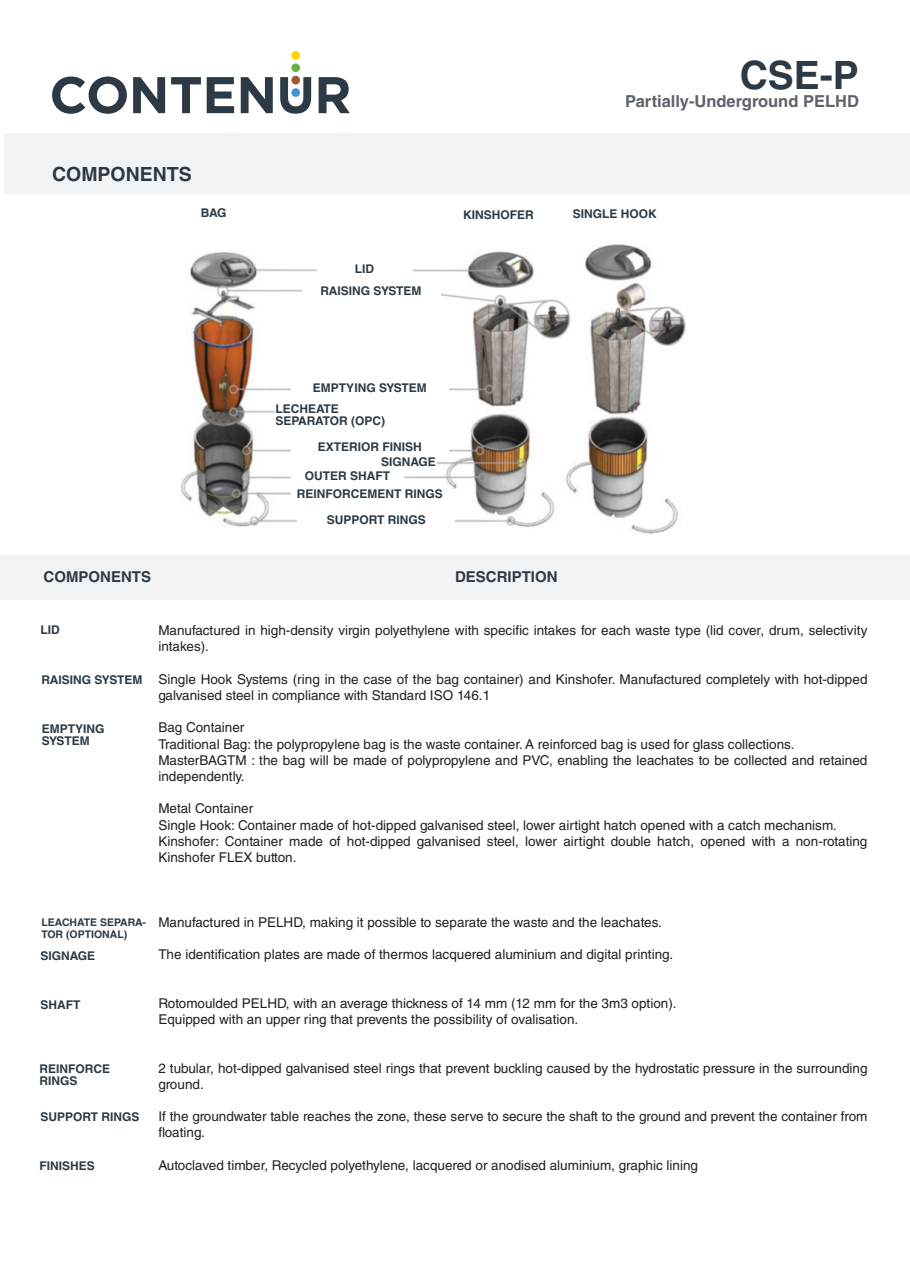
<style>
.page{position:relative;width:910px;height:1280px;background:#fff}
.page>*{position:absolute;margin:0;border:0;box-sizing:border-box;transform-origin:0 0}
.t1{font:700 39px "Helvetica LT Std";color:#2b3a45}
.t2{font:700 19.5px "Helvetica LT Std";color:#2b3a45}
.t3{font:700 16.5px "Helvetica LT Std";color:#5c626b}
.t4{font:700 15px "Helvetica LT Std";color:#2b3a45}
.t5{font:13.5px/16.2px "Helvetica LT Std";color:#231f20}
.t6{font:700 12px/12px "Helvetica LT Std";color:#2b3a45}
.t7{font:700 10.5px/12px "Helvetica LT Std";color:#2b3a45}
</style>
<div class="page">
<svg style="left:52px;top:77px;width:75px;height:37px"></svg>
<svg style="left:133px;top:77px;width:32px;height:36px"></svg>
<svg style="left:171px;top:77px;width:30px;height:36px"></svg>
<svg style="left:207px;top:77px;width:27px;height:36px"></svg>
<svg style="left:241px;top:77px;width:32px;height:36px"></svg>
<svg style="left:319px;top:77px;width:31px;height:36px"></svg>
<svg style="left:280px;top:77px;width:31px;height:37px"></svg>
<div style="left:291px;top:63px;width:9px;height:9px;background:#63b445;border-radius:50%"></div>
<div style="left:291px;top:51px;width:9px;height:9px;background:#fed105;border-radius:50%"></div>
<div style="left:291px;top:88px;width:9px;height:9px;background:#4194d0;border-radius:50%"></div>
<div style="left:0;top:556px;width:910px;height:44px;background:#f2f3f4"></div>
<img style="left:181px;top:244px;width:505px;height:290px">
<div style="left:5px;top:134px;width:905px;height:60px;background:#f2f3f4"></div>
<div style="left:317px;top:265px;width:95px;height:15px;background:#fff"></div>
<div style="left:302px;top:286px;width:138px;height:15px;background:#fff"></div>
<svg style="left:318px;top:259px;width:106px;height:61px"></svg>
<div style="left:291px;top:383px;width:158px;height:15px;background:#fff"></div>
<div style="left:291px;top:442px;width:158px;height:15px;background:#fff"></div>
<div style="left:291px;top:489px;width:158px;height:15px;background:#fff"></div>
<div style="left:298px;top:515px;width:157px;height:15px;background:#fff"></div>
<svg style="left:273px;top:357px;width:172px;height:175px"></svg>
<p class="t2" style="left:52px;top:162px;width:141px">COMPONENTS</p>
<p class="t6" style="left:201px;top:207px;width:27px">BAG</p>
<p class="t1" style="left:740px;top:51px;width:121px">CSE-P</p>
<p class="t3" style="left:625px;top:91px;width:235px">Partially-Underground PELHD</p>
<p class="t6" style="left:355px;top:263px;width:21px">LID</p>
<p class="t6" style="left:320px;top:284px;width:103px">RAISING SYSTEM</p>
<p class="t6" style="left:463px;top:208px;width:72px">KINSHOFER</p>
<p class="t6" style="left:573px;top:208px;width:86px">SINGLE HOOK</p>
<p class="t6" style="left:313px;top:382px;width:115px">EMPTYING SYSTEM</p>
<p class="t6" style="left:275px;top:403px;width:65px">LECHEATE</p>
<p class="t6" style="left:275px;top:415px;width:111px">SEPARATOR (OPC)</p>
<p class="t6" style="left:318px;top:440px;width:106px">EXTERIOR FINISH</p>
<p class="t6" style="left:381px;top:455px;width:56px">SIGNAGE</p>
<p class="t6" style="left:305px;top:470px;width:87px">OUTER SHAFT</p>
<p class="t6" style="left:297px;top:487px;width:148px">REINFORCEMENT RINGS</p>
<p class="t6" style="left:327px;top:513px;width:101px">SUPPORT RINGS</p>
<p class="t4" style="left:44px;top:568px;width:109px">COMPONENTS</p>
<p class="t4" style="left:455px;top:568px;width:104px">DESCRIPTION</p>
<p class="t6" style="left:40px;top:624px;width:21px">LID</p>
<p class="t6" style="left:41px;top:674px;width:103px">RAISING SYSTEM</p>
<p class="t6" style="left:42px;top:723px;width:64px">EMPTYING</p>
<p class="t6" style="left:42px;top:735px;width:49px">SYSTEM</p>
<p class="t5" style="left:158px;top:622px;width:711px">Manufactured in high-density virgin polyethylene with specific intakes for each waste type (lid cover, drum, selectivity intakes).</p>
<p class="t5" style="left:158px;top:671px;width:711px">Single Hook Systems (ring in the case of the bag container) and Kinshofer. Manufactured completely with hot-dipped galvanised steel in compliance with Standard ISO 146.1</p>
<p class="t5" style="left:158px;top:719px;width:87px">Bag Container</p>
<p class="t5" style="left:158px;top:736px;width:638px">Traditional Bag: the polypropylene bag is the waste container. A reinforced bag is used for glass collections.</p>
<p class="t5" style="left:158px;top:752px;width:710px">MasterBAGTM : the bag will be made of polypropylene and PVC, enabling the leachates to be collected and retained independently.</p>
<p class="t5" style="left:158px;top:800px;width:96px">Metal Container</p>
<p class="t5" style="left:158px;top:817px;width:680px">Single Hook: Container made of hot-dipped galvanised steel, lower airtight hatch opened with a catch mechanism.</p>
<p class="t5" style="left:158px;top:833px;width:710px">Kinshofer: Container made of hot-dipped galvanised steel, lower airtight double hatch, opened with a non-rotating<br>Kinshofer FLEX button.</p>
<p class="t7" style="left:41px;top:916px;width:106px">LEACHATE SEPARA-<br>TOR (OPTIONAL)</p>
<p class="t6" style="left:40px;top:949px;width:56px">SIGNAGE</p>
<p class="t6" style="left:40px;top:999px;width:41px">SHAFT</p>
<p class="t6" style="left:40px;top:1062px;width:72px">REINFORCE<br>RINGS</p>
<p class="t6" style="left:40px;top:1110px;width:101px">SUPPORT RINGS</p>
<p class="t6" style="left:40px;top:1159px;width:57px">FINISHES</p>
<p class="t5" style="left:158px;top:914px;width:505px">Manufactured in PELHD, making it possible to separate the waste and the leachates.</p>
<p class="t5" style="left:158px;top:946px;width:516px">The identification plates are made of thermos lacquered aluminium and digital printing.</p>
<p class="t5" style="left:158px;top:995px;width:520px">Rotomoulded PELHD, with an average thickness of 14 mm (12 mm for the 3m3 option).</p>
<p class="t5" style="left:158px;top:1011px;width:421px">Equipped with an upper ring that prevents the possibility of ovalisation.</p>
<p class="t5" style="left:158px;top:1060px;width:711px">2 tubular, hot-dipped galvanised steel rings that prevent buckling caused by the hydrostatic pressure in the surrounding ground.</p>
<p class="t5" style="left:158px;top:1108px;width:710px">If the groundwater table reaches the zone, these serve to secure the shaft to the ground and prevent the container from floating.</p>
<p class="t5" style="left:158px;top:1157px;width:541px">Autoclaved timber, Recycled polyethylene, lacquered or anodised aluminium, graphic lining</p>
</div>
